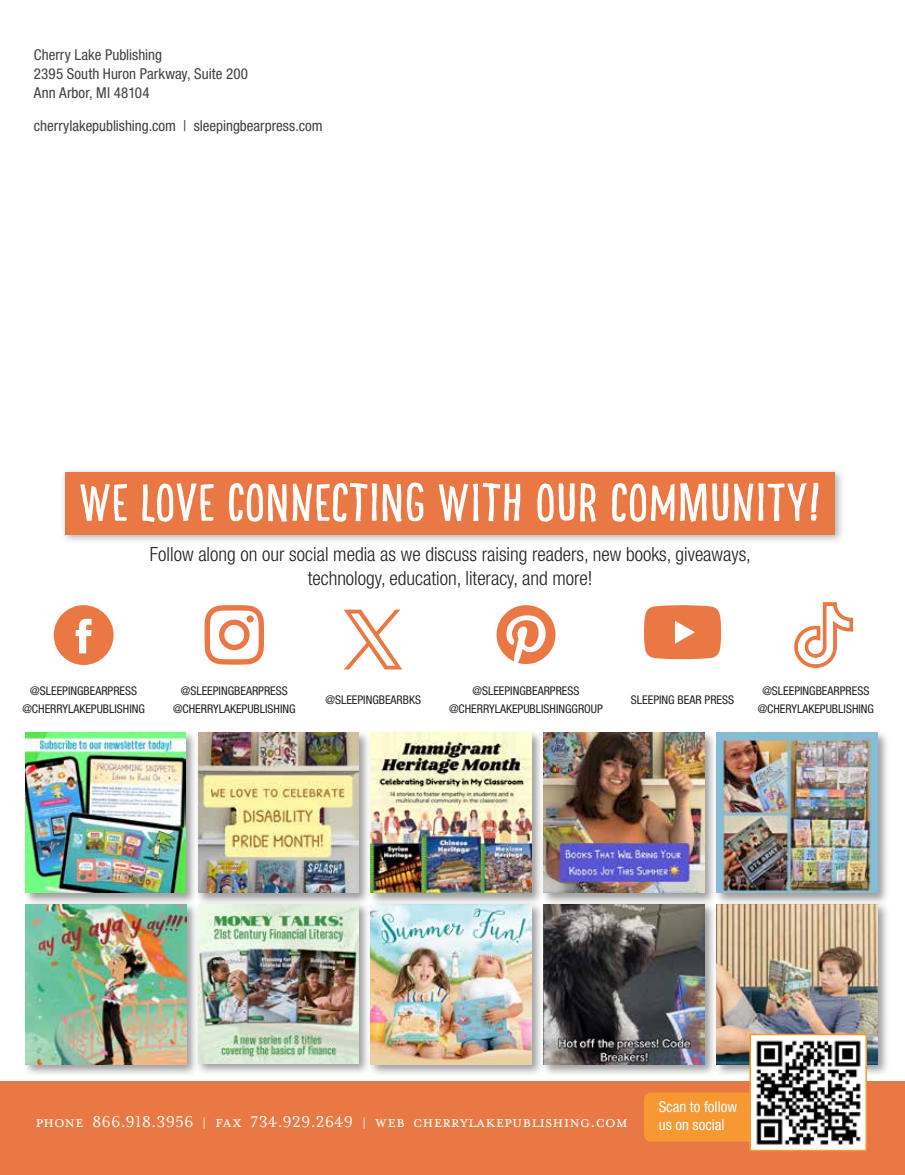
<style>
.page{position:relative;width:905px;height:1175px;background:#fff}
.page>*{position:absolute;margin:0;border:0;box-sizing:border-box;transform-origin:0 0}
.t1{font:52.5px "Pinto NO 01";letter-spacing:.01em;color:#fff}
.t2{font:300 condensed 19.5px/24px "Helvetica Neue LT Std";color:#231f20;text-align:center}
.t3{font:18px "Mrs Eaves All Small Caps OT";color:#fff}
.t4{font:condensed 15px/19.2px "Helvetica Neue LT Std";color:#414042}
.t5{font:condensed 15px/18px "Helvetica Neue LT Std";color:#fff}
.t6{font:condensed 12px/18px "Helvetica Neue LT Std";color:#231f20;text-align:center}
.s1{font-family:"Mrs Eaves Lining OT"}
</style>
<div class="page">
<div style="left:713px;top:901px;width:176px;height:175px;background:#231f20;opacity:.45"></div>
<img style="left:717px;top:905px;width:160px;height:159px">
<div style="left:0;top:1081px;width:904px;height:93px;background:#ea7844"></div>
<div style="left:60px;top:467px;width:785px;height:77px;background:#231f20;opacity:.35"></div>
<div style="left:65px;top:472px;width:770px;height:62px;background:#ea7844"></div>
<div style="left:195px;top:729px;width:175px;height:176px;background:#231f20;opacity:.45"></div>
<img style="left:198px;top:733px;width:160px;height:160px">
<div style="left:368px;top:901px;width:175px;height:175px;background:#231f20;opacity:.45"></div>
<img style="left:371px;top:905px;width:160px;height:159px">
<div style="left:541px;top:729px;width:175px;height:176px;background:#231f20;opacity:.45"></div>
<img style="left:544px;top:733px;width:160px;height:160px">
<div style="left:541px;top:901px;width:175px;height:175px;background:#231f20;opacity:.45"></div>
<img style="left:544px;top:904px;width:160px;height:160px">
<div style="left:23px;top:729px;width:175px;height:176px;background:#231f20;opacity:.45"></div>
<img style="left:26px;top:733px;width:160px;height:160px">
<div style="left:195px;top:901px;width:175px;height:174px;background:#231f20;opacity:.45"></div>
<img style="left:198px;top:904px;width:160px;height:159px">
<div style="left:713px;top:729px;width:176px;height:176px;background:#231f20;opacity:.45"></div>
<img style="left:717px;top:733px;width:160px;height:160px">
<div style="left:368px;top:729px;width:175px;height:176px;background:#231f20;opacity:.45"></div>
<img style="left:371px;top:733px;width:160px;height:160px">
<svg style="left:54px;top:605px;width:60px;height:60px"></svg>
<svg style="left:204px;top:605px;width:60px;height:59px"></svg>
<div style="left:246px;top:615px;width:8px;height:7px;background:#ea7844;border-radius:50%"></div>
<svg style="left:496px;top:605px;width:59px;height:59px"></svg>
<svg style="left:644px;top:605px;width:77px;height:54px;background:#ec8759"></svg>
<svg style="left:794px;top:602px;width:59px;height:66px"></svg>
<div style="left:23px;top:901px;width:175px;height:175px;background:#231f20;opacity:.45"></div>
<img style="left:26px;top:904px;width:160px;height:160px">
<svg style="left:344px;top:609px;width:58px;height:60px"></svg>
<div style="left:644px;top:1092px;width:139px;height:49px;background:#f89833;border-radius:7px"></div>
<img style="left:752px;top:1036px;width:112px;height:112px">
<div style="left:749px;top:1033px;width:118px;height:118px;border:2px solid #f89833"></div>
<p class="t4" style="left:34px;top:45px;width:216px">Cherry Lake Publishing<br>2395 South Huron Parkway, Suite 200<br>Ann Arbor, MI 48104</p>
<p class="t4" style="left:34px;top:116px;width:290px">cherrylakepublishing.com | sleepingbearpress.com</p>
<h1 class="t1" style="left:79px;top:471px;width:743px">WE LOVE CONNECTING WITH OUR COMMUNITY!</h1>
<h2 class="t2" style="left:150px;top:542px;width:602px">Follow along on our social media as we discuss raising readers, new books, giveaways, technology, education, literacy, and more!</h2>
<p class="t6" style="left:22px;top:682px;width:124px">@SLEEPINGBEARPRESS @CHERRYLAKEPUBLISHING</p>
<p class="t6" style="left:325px;top:691px;width:97px">@SLEEPINGBEARBKS</p>
<p class="t6" style="left:449px;top:682px;width:155px">@SLEEPINGBEARPRESS @CHERRYLAKEPUBLISHINGGROUP</p>
<p class="t6" style="left:631px;top:691px;width:105px">SLEEPING BEAR PRESS</p>
<p class="t6" style="left:757px;top:682px;width:118px">@SLEEPINGBEARPRESS @CHERYLAKEPUBLISHING</p>
<p class="t6" style="left:173px;top:682px;width:124px">@SLEEPINGBEARPRESS @CHERRYLAKEPUBLISHING</p>
<h3 class="t3" style="left:35px;top:1114px;width:594px">Phone <span class="s1">866.918.3956</span> | Fax <span class="s1">734.929.2649</span> | Web cherrylakepublishing.com</h3>
<p class="t5" style="left:658px;top:1097px;width:80px">Scan to follow us on social</p>
</div>
